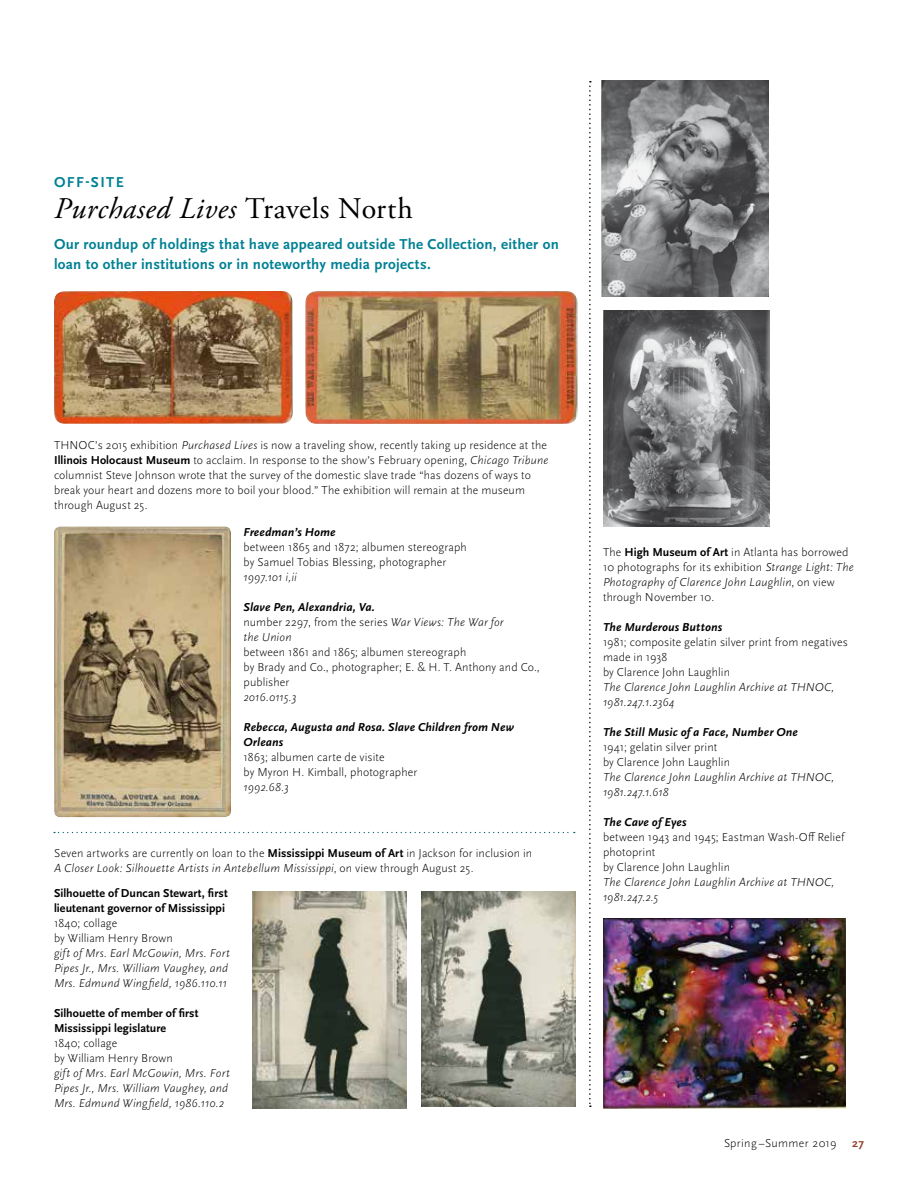
<style>
.page{position:relative;width:918px;height:1188px;background:#fff}
.page>*{position:absolute;margin:0;border:0;box-sizing:border-box;transform-origin:0 0}
.t1{font:italic 30px "Adobe Garamond Pro";letter-spacing:.015em;color:#000}
.t2{font:700 15px/19.5px "Scala Sans OT";letter-spacing:.02em;color:#008194}
.t3{font:300 12px/15px "Scala Sans OT";letter-spacing:.01em;color:#000}
.t4{font:italic 300 12px/15px "Scala Sans OT";letter-spacing:.01em;color:#000}
.t5{font:italic 700 12px/15px "Scala Sans OT";letter-spacing:.015em;color:#000}
.t6{font:700 12px/15px "Scala Sans OT";letter-spacing:.005em;color:#000}
.t7{font:300 12px "Scala Sans OT";letter-spacing:.03em;color:#000}
.t8{font:700 12px "Scala Sans OT";color:#91432e}
.s1{font-style:normal}
.s2{font-style:italic}
.s3{font-weight:700}
</style>
<div class="page">
<svg style="left:589px;top:81px;width:2px;height:1026px"></svg>
<img style="left:54px;top:291px;width:239px;height:133px">
<img style="left:305px;top:291px;width:273px;height:133px">
<img style="left:252px;top:891px;width:154px;height:217px">
<img style="left:421px;top:891px;width:155px;height:216px">
<img style="left:603px;top:310px;width:167px;height:216px">
<img style="left:602px;top:81px;width:167px;height:216px">
<img style="left:603px;top:918px;width:243px;height:190px">
<div style="left:54px;top:526px;width:178px;height:291px;background:#000;opacity:.35"></div>
<hr style="left:51px;top:830px;width:525px;height:4px;background:#000;opacity:.25">
<p class="t2" style="left:54px;top:172px;width:71px">OFF-SITE</p>
<h1 class="t1" style="left:54px;top:191px;width:361px">Purchased Lives <span class="s1">Travels North</span></h1>
<p class="t2" style="left:54px;top:235px;width:506px">Our roundup of holdings that have appeared outside The Collection, either on loan to other institutions or in noteworthy media projects.</p>
<p class="t3" style="left:54px;top:438px;width:496px">THNOC’s 2015 exhibition <span class="s2">Purchased Lives</span> is now a traveling show, recently taking up residence at the <span class="s3">Illinois Holocaust Museum</span> to acclaim. In response to the show’s February opening, <span class="s2">Chicago Tribune </span>columnist Steve Johnson wrote that the survey of the domestic slave trade “has dozens of ways to break your heart and dozens more to boil your blood.” The exhibition will remain at the museum through August 25.</p>
<p class="t5" style="left:244px;top:525px;width:94px">Freedman’s Home</p>
<p class="t3" style="left:244px;top:540px;width:225px">between 1865 and 1872; albumen stereograph by Samuel Tobias Blessing, photographer</p>
<p class="t4" style="left:244px;top:570px;width:55px">1997.101 i,ii</p>
<p class="t4" style="left:244px;top:600px;width:262px"><span class="s3">Slave Pen, Alexandria, Va.<br></span><span class="s1">number 2297, from the series</span> War Views: The War for the Union</p>
<p class="t3" style="left:244px;top:645px;width:298px">between 1861 and 1865; albumen stereograph<br>by Brady and Co., photographer; E. &amp; H. T. Anthony and Co., publisher</p>
<p class="t4" style="left:244px;top:690px;width:54px">2016.0115.3</p>
<p class="t5" style="left:244px;top:720px;width:272px">Rebecca, Augusta and Rosa. Slave Children from New<br>Orleans</p>
<p class="t3" style="left:244px;top:750px;width:175px">1863; albumen carte de visite<br>by Myron H. Kimball, photographer</p>
<p class="t4" style="left:244px;top:780px;width:47px">1992.68.3</p>
<p class="t3" style="left:54px;top:846px;width:479px">Seven artworks are currently on loan to the <span class="s3">Mississippi Museum of Art</span> in Jackson for inclusion in<br><span class="s2">A Closer Look: Silhouette Artists in Antebellum Mississippi</span>, on view through August 25.</p>
<p class="t6" style="left:54px;top:886px;width:175px">Silhouette of Duncan Stewart, first lieutenant governor of Mississippi</p>
<p class="t3" style="left:54px;top:916px;width:120px">1840; collage<br>by William Henry Brown</p>
<p class="t4" style="left:54px;top:946px;width:177px">gift of Mrs. Earl McGowin, Mrs. Fort<br>Pipes Jr., Mrs. William Vaughey, and<br>Mrs. Edmund Wingfield, 1986.110.11</p>
<p class="t6" style="left:54px;top:1006px;width:146px">Silhouette of member of first<br>Mississippi legislature</p>
<p class="t3" style="left:54px;top:1036px;width:120px">1840; collage<br>by William Henry Brown</p>
<p class="t4" style="left:54px;top:1066px;width:177px">gift of Mrs. Earl McGowin, Mrs. Fort<br>Pipes Jr., Mrs. William Vaughey, and<br>Mrs. Edmund Wingfield, 1986.110.2</p>
<p class="t3" style="left:603px;top:545px;width:252px">The <span class="s3">High Museum of Art</span> in Atlanta has borrowed 10 photographs for its exhibition <span class="s2">Strange Light: The Photography of Clarence John Laughlin</span>, on view through November 10.</p>
<p class="t5" style="left:603px;top:620px;width:121px">The Murderous Buttons</p>
<p class="t3" style="left:603px;top:635px;width:246px">1981; composite gelatin silver print from negatives made in 1938<br>by Clarence John Laughlin</p>
<p class="t4" style="left:603px;top:680px;width:233px">The Clarence John Laughlin Archive at THNOC,<br>1981.247.1.2364</p>
<p class="t5" style="left:603px;top:725px;width:196px">The Still Music of a Face, Number One</p>
<p class="t3" style="left:603px;top:740px;width:129px">1941; gelatin silver print by Clarence John Laughlin</p>
<p class="t4" style="left:603px;top:770px;width:233px">The Clarence John Laughlin Archive at THNOC,<br>1981.247.1.618</p>
<p class="t5" style="left:603px;top:815px;width:85px">The Cave of Eyes</p>
<p class="t3" style="left:603px;top:830px;width:243px">between 1943 and 1945; Eastman Wash-Off Relief photoprint<br>by Clarence John Laughlin</p>
<p class="t4" style="left:603px;top:875px;width:233px">The Clarence John Laughlin Archive at THNOC,<br>1981.247.2.5</p>
<p class="t7" style="left:724px;top:1137px;width:114px">Spring–Summer 2019</p>
<p class="t8" style="left:852px;top:1137px;width:13px">27</p>
</div>
